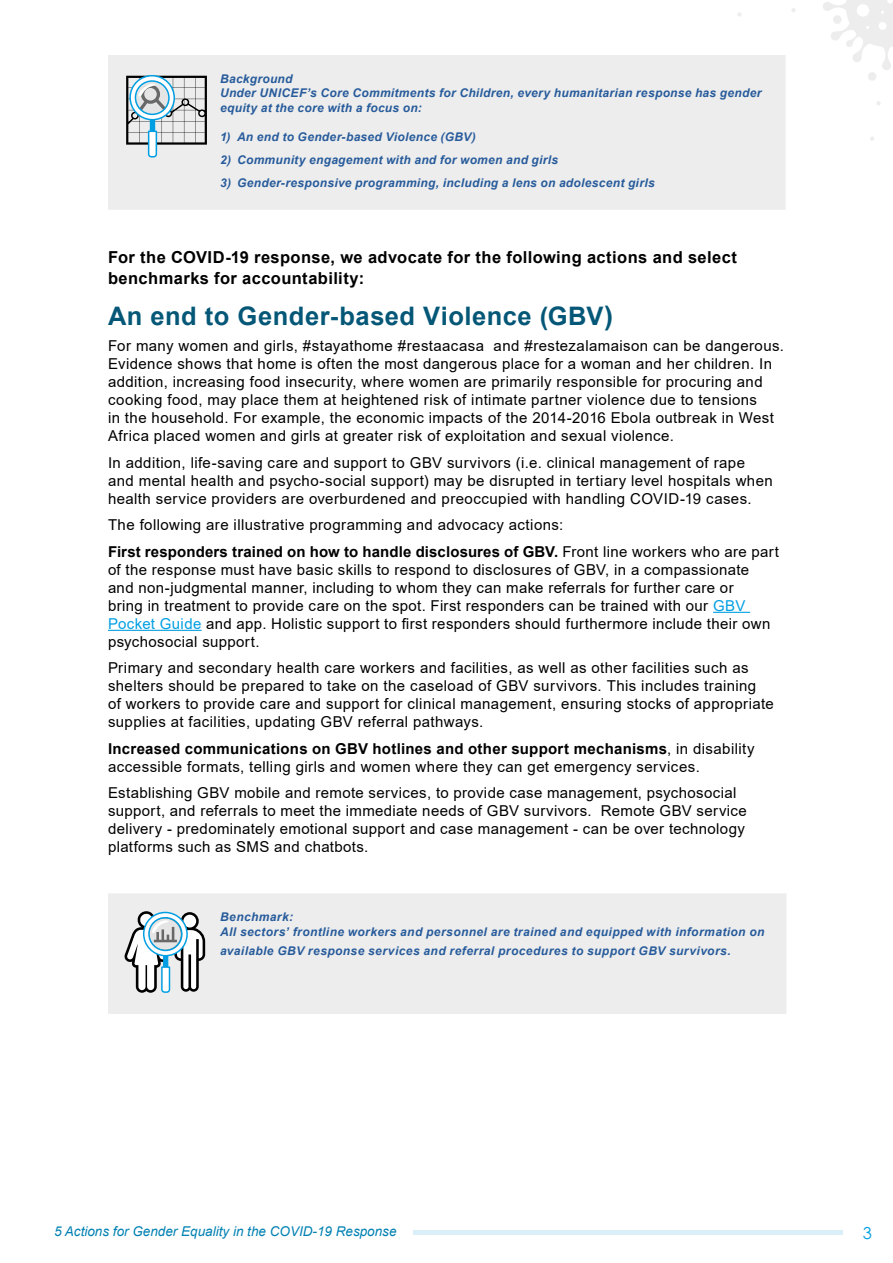
<style>
.page{position:relative;width:893px;height:1263px;background:#fff}
.page>*{position:absolute;margin:0;border:0;box-sizing:border-box;transform-origin:0 0}
.t1{font:700 25.5px "Arial";letter-spacing:.02em;color:#055777}
.t2{font:700 16.5px/21px "Arial";letter-spacing:.025em;color:#000}
.t3{font:16.5px "Century Gothic Pro";color:#009fe3}
.t4{font:15px/18px "Arial";letter-spacing:.025em;color:#000}
.t5{font:italic 13.5px "Arial";color:#0181b2}
.t6{font:italic 700 12px/14.4px "Arial";letter-spacing:.03em;color:#275b9b}
.s1{font-size:27px}
.s2{font-weight:700}
.s3{color:#009fe3}
</style>
<div class="page">
<div style="left:413px;top:1230px;width:430px;height:5px;background:#dbeff8"></div>
<svg style="left:823px;top:0;width:70px;height:70px"></svg>
<div style="left:868px;top:72px;width:8px;height:9px;background:#ededed;border-radius:50%"></div>
<div style="left:833px;top:15px;width:8px;height:9px;background:#ededed;border-radius:50%"></div>
<svg style="left:791px;top:8px;width:5px;height:4px"></svg>
<svg style="left:737px;top:12px;width:5px;height:4px"></svg>
<svg style="left:870px;top:137px;width:4px;height:4px"></svg>
<hr style="left:713px;top:612px;width:37px;height:1px;background:#009fe3">
<hr style="left:108px;top:630px;width:94px;height:1px;background:#009fe3">
<div style="left:109px;top:56px;width:676px;height:153px;background:#ededed"></div>
<hr style="left:108px;top:55px;width:678px;height:2px;background:#ededed">
<hr style="left:108px;top:57px;width:2px;height:151px;background:#ededed">
<hr style="left:784px;top:57px;width:2px;height:151px;background:#ededed">
<hr style="left:108px;top:208px;width:678px;height:2px;background:#ededed">
<div style="left:109px;top:894px;width:677px;height:119px;background:#ededed"></div>
<hr style="left:108px;top:893px;width:678px;height:2px;background:#ededed">
<hr style="left:108px;top:895px;width:2px;height:117px;background:#ededed">
<hr style="left:108px;top:1012px;width:678px;height:2px;background:#ededed">
<svg style="left:126px;top:75px;width:81px;height:83px"></svg>
<svg style="left:124px;top:911px;width:81px;height:82px"></svg>
<p class="t6" style="left:220px;top:72px;width:543px">Background<br>Under UNICEF’s Core Commitments for Children, every humanitarian response has gender equity at the core with a focus on:</p>
<p class="t6" style="left:220px;top:130px;width:257px">1) An end to Gender-based Violence (GBV)</p>
<p class="t6" style="left:220px;top:153px;width:340px">2) Community engagement with and for women and girls</p>
<p class="t6" style="left:220px;top:175px;width:436px">3) Gender-responsive programming, including a lens on adolescent girls</p>
<p class="t2" style="left:108px;top:247px;width:630px">For the COVID-19 response, we advocate for the following actions and select benchmarks for accountability:</p>
<h1 class="t1" style="left:108px;top:298px;width:507px">An end to Gender-based Violence (GBV<span class="s1">)</span></h1>
<p class="t4" style="left:108px;top:337px;width:678px">For many women and girls, #stayathome #restaacasa and #restezalamaison can be dangerous.<br>Evidence shows that home is often the most dangerous place for a woman and her children. In addition, increasing food insecurity, where women are primarily responsible for procuring and cooking food, may place them at heightened risk of intimate partner violence due to tensions<br>in the household. For example, the economic impacts of the 2014-2016 Ebola outbreak in West Africa placed women and girls at greater risk of exploitation and sexual violence.</p>
<p class="t4" style="left:108px;top:453px;width:666px">In addition, life-saving care and support to GBV survivors (i.e. clinical management of rape and mental health and psycho-social support) may be disrupted in tertiary level hospitals when health service providers are overburdened and preoccupied with handling COVID-19 cases.</p>
<p class="t4" style="left:108px;top:512px;width:672px;line-height:26.5px">The following are illustrative programming and advocacy actions:<br><span class="s2">First responders trained on how to handle disclosures of GBV.</span> Front line workers who are part</p>
<p class="t4" style="left:108px;top:560px;width:664px">of the response must have basic skills to respond to disclosures of GBV, in a compassionate and non-judgmental manner, including to whom they can make referrals for further care or bring in treatment to provide care on the spot. First responders can be trained with our <span class="s3">GBV Pocket Guide</span> and app. Holistic support to first responders should furthermore include their own psychosocial support.</p>
<p class="t4" style="left:108px;top:659px;width:667px">Primary and secondary health care workers and facilities, as well as other facilities such as shelters should be prepared to take on the caseload of GBV survivors. This includes training<br>of workers to provide care and support for clinical management, ensuring stocks of appropriate supplies at facilities, updating GBV referral pathways.</p>
<p class="t4" style="left:108px;top:739px;width:648px"><span class="s2">Increased communications on GBV hotlines and other support mechanisms</span>, in disability accessible formats, telling girls and women where they can get emergency services.</p>
<p class="t4" style="left:108px;top:784px;width:640px">Establishing GBV mobile and remote services, to provide case management, psychosocial support, and referrals to meet the immediate needs of GBV survivors. Remote GBV service delivery - predominately emotional support and case management - can be over technology platforms such as SMS and chatbots.</p>
<p class="t6" style="left:220px;top:910px;width:546px">Benchmark:<br>All sectors’ frontline workers and personnel are trained and equipped with information on</p>
<p class="t6" style="left:220px;top:944px;width:512px">available GBV response services and referral procedures to support GBV survivors.</p>
<p class="t5" style="left:54px;top:1222px;width:344px">5 Actions for Gender Equality in the COVID-19 Response</p>
<p class="t3" style="left:863px;top:1223px;width:11px">3</p>
</div>
